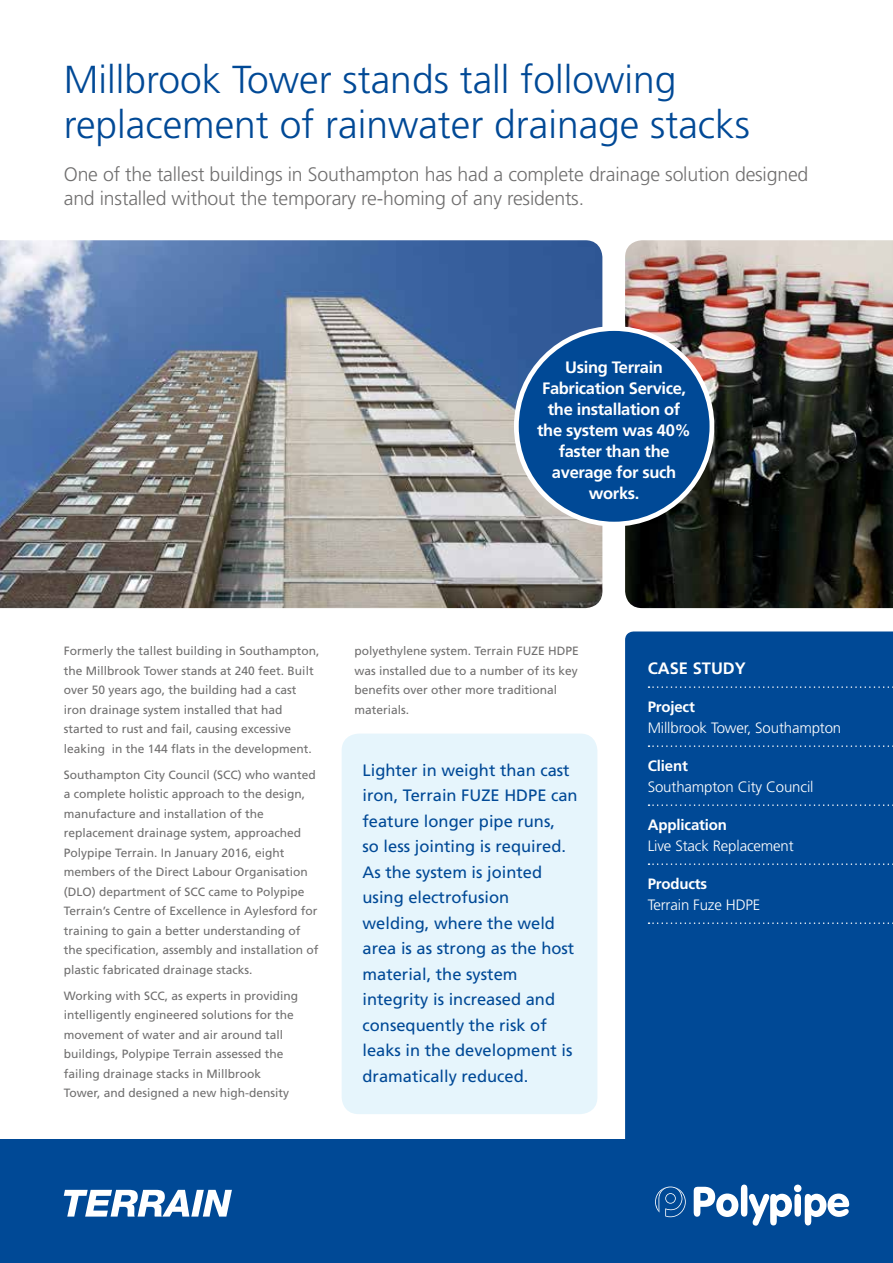
<style>
.page{position:relative;width:893px;height:1263px;background:#fff}
.page>*{position:absolute;margin:0;border:0;box-sizing:border-box;transform-origin:0 0}
.t1{font:300 39px/45px "Frutiger LT Std";color:#004996}
.t2{font:300 19.5px/24px "Frutiger LT Std";letter-spacing:-.01em;color:#706f6f}
.t3{font:16.5px/25.5px "Frutiger LT Std";color:#004996}
.t4{font:700 16.5px/21px "Frutiger LT Std";letter-spacing:-.02em;color:#fff;text-align:center}
.t5{font:700 16.5px "Frutiger LT Std";color:#fff}
.t6{font:300 15px "Frutiger LT Std";letter-spacing:-.01em;color:#fff}
.t7{font:700 15px "Frutiger LT Std";letter-spacing:-.01em;color:#fff}
.t8{font:12px/19.5px "Frutiger LT Std";color:#706f6f}
</style>
<div class="page">
<div style="left:0;top:1140px;width:893px;height:123px;background:#004996"></div>
<div style="left:625px;top:631px;width:268px;height:587px;background:#004996"></div>
<svg style="left:655px;top:1186px;width:31px;height:31px"></svg>
<svg style="left:694px;top:1184px;width:155px;height:42px"></svg>
<svg style="left:648px;top:686px;width:245px;height:2px"></svg>
<svg style="left:648px;top:745px;width:245px;height:2px"></svg>
<svg style="left:648px;top:804px;width:245px;height:2px"></svg>
<svg style="left:648px;top:863px;width:245px;height:2px"></svg>
<svg style="left:648px;top:922px;width:245px;height:2px"></svg>
<img style="left:625px;top:240px;width:268px;height:368px">
<img style="left:0;top:240px;width:602px;height:368px">
<div style="left:342px;top:733px;width:255px;height:381px;background:#e6f5fc;border-radius:17px"></div>
<div style="left:516px;top:328px;width:196px;height:196px;background:#004996;border-radius:50%"></div>
<div style="left:514px;top:326px;width:200px;height:200px;border:5px solid #fff;border-radius:50%"></div>
<svg style="left:64px;top:1190px;width:168px;height:26px"></svg>
<h1 class="t1" style="left:64px;top:58px;width:688px">Millbrook Tower stands tall following replacement of rainwater drainage stacks</h1>
<h2 class="t2" style="left:64px;top:163px;width:746px">One of the tallest buildings in Southampton has had a complete drainage solution designed and installed without the temporary re-homing of any residents.</h2>
<h3 class="t4" style="left:537px;top:357px;width:155px">Using Terrain<br>Fabrication Service, the installation of the system was 40% faster than the average for such works.</h3>
<p class="t8" style="left:64px;top:641px;width:257px">Formerly the tallest building in Southampton, the Millbrook Tower stands at 240 feet. Built over 50 years ago, the building had a cast iron drainage system installed that had started to rust and fail, causing excessive leaking in the 144 flats in the development.</p>
<p class="t8" style="left:64px;top:765px;width:256px">Southampton City Council (SCC) who wanted a complete holistic approach to the design, manufacture and installation of the replacement drainage system, approached Polypipe Terrain. In January 2016, eight members of the Direct Labour Organisation (DLO) department of SCC came to Polypipe Terrain’s Centre of Excellence in Aylesford for training to gain a better understanding of the specification, assembly and installation of plastic fabricated drainage stacks.</p>
<p class="t8" style="left:64px;top:986px;width:236px">Working with SCC, as experts in providing intelligently engineered solutions for the movement of water and air around tall buildings, Polypipe Terrain assessed the failing drainage stacks in Millbrook Tower, and designed a new high-density</p>
<p class="t8" style="left:354px;top:641px;width:226px">polyethylene system. Terrain FUZE HDPE was installed due to a number of its key benefits over other more traditional materials.</p>
<p class="t3" style="left:362px;top:757px;width:217px">Lighter in weight than cast iron, Terrain FUZE HDPE can feature longer pipe runs,<br>so less jointing is required.<br>As the system is jointed using electrofusion welding, where the weld area is as strong as the host material, the system integrity is increased and consequently the risk of leaks in the development is dramatically reduced.</p>
<h3 class="t5" style="left:648px;top:658px;width:100px">CASE STUDY</h3>
<p class="t7" style="left:648px;top:698px;width:49px">Project</p>
<p class="t6" style="left:648px;top:719px;width:195px">Millbrook Tower, Southampton</p>
<p class="t7" style="left:648px;top:757px;width:42px">Client</p>
<p class="t6" style="left:648px;top:778px;width:167px">Southampton City Council</p>
<p class="t7" style="left:648px;top:816px;width:81px">Application</p>
<p class="t6" style="left:648px;top:837px;width:147px">Live Stack Replacement</p>
<p class="t7" style="left:648px;top:875px;width:61px">Products</p>
<p class="t6" style="left:648px;top:896px;width:114px">Terrain Fuze HDPE</p>
</div>
